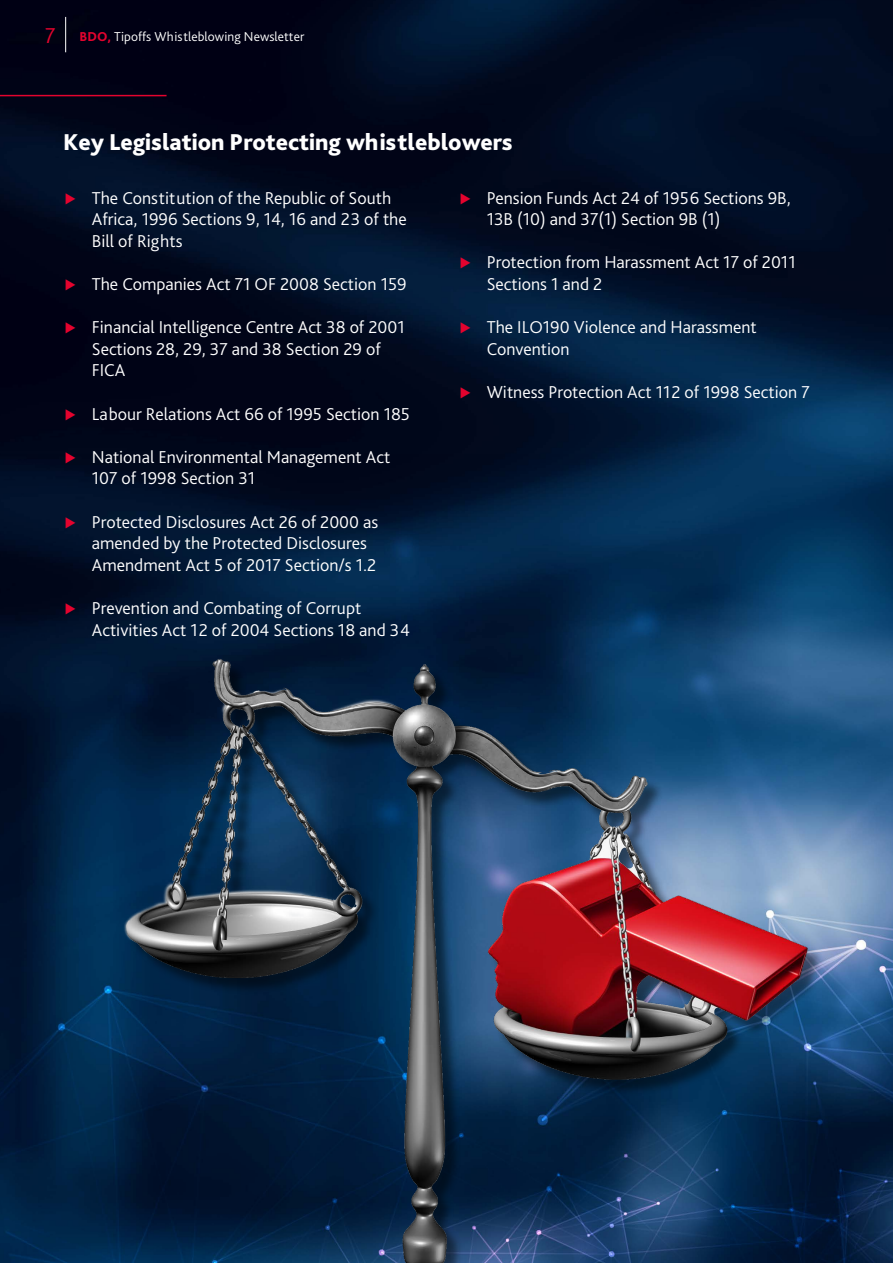
<style>
.page{position:relative;width:893px;height:1263px;background:#fff}
.page>*{position:absolute;margin:0;border:0;box-sizing:border-box;transform-origin:0 0}
.t1{font:800 24px "Bliss Pro";color:#fff}
.t2{font:300 18px/21.6px "Bliss Pro";color:#fff}
.t3{font:300 13.5px "Bliss Pro";letter-spacing:.005em;color:#fff}
.s1{font-size:22.5px;color:#e4032e}
.s2{font-weight:800;color:#e4032e}
.s3{font-family:"Proxima Nova";color:#e4032e}
</style>
<div class="page">
<img style="left:0;top:0;width:893px;height:454px">
<hr style="left:65px;top:17px;width:1px;height:35px;background:#fff">
<img style="left:0;top:454px;width:893px;height:809px">
<hr style="left:0;top:95px;width:167px;height:1px;background:#e4032e">
<p class="t3" style="left:45px;top:28px;width:261px"><span class="s1">7</span> <span class="s2">BDO,</span> Tipoffs Whistleblowing Newsletter</p>
<h1 class="t1" style="left:63px;top:127px;width:451px">Key Legislation Protecting whistleblowers</h1>
<p class="t2" style="left:92px;top:186px;width:316px;text-indent:-27px"><span class="s3">⊲</span> The Constitution of the Republic of South<br>Africa, 1996 Sections 9, 14, 16 and 23 of the<br>Bill of Rights</p>
<p class="t2" style="left:65px;top:273px;width:343px"><span class="s3">⊲</span> The Companies Act 71 OF 2008 Section 159</p>
<p class="t2" style="left:92px;top:316px;width:314px;text-indent:-27px"><span class="s3">⊲</span> Financial Intelligence Centre Act 38 of 2001<br>Sections 28, 29, 37 and 38 Section 29 of<br>FICA</p>
<p class="t2" style="left:65px;top:402px;width:347px"><span class="s3">⊲</span> Labour Relations Act 66 of 1995 Section 185</p>
<p class="t2" style="left:92px;top:446px;width:300px;text-indent:-27px"><span class="s3">⊲</span> National Environmental Management Act<br>107 of 1998 Section 31</p>
<p class="t2" style="left:92px;top:510px;width:288px;text-indent:-27px"><span class="s3">⊲</span> Protected Disclosures Act 26 of 2000 as amended by the Protected Disclosures<br>Amendment Act 5 of 2017 Section/s 1.2</p>
<p class="t2" style="left:92px;top:597px;width:320px;text-indent:-27px"><span class="s3">⊲</span> Prevention and Combating of Corrupt<br>Activities Act 12 of 2004 Sections 18 and 34</p>
<p class="t2" style="left:487px;top:186px;width:306px;text-indent:-27px"><span class="s3">⊲</span> Pension Funds Act 24 of 1956 Sections 9B,<br>13B (10) and 37(1) Section 9B (1)</p>
<p class="t2" style="left:487px;top:251px;width:310px;text-indent:-27px"><span class="s3">⊲</span> Protection from Harassment Act 17 of 2011<br>Sections 1 and 2</p>
<p class="t2" style="left:487px;top:316px;width:272px;text-indent:-27px"><span class="s3">⊲</span> The ILO190 Violence and Harassment<br>Convention</p>
<p class="t2" style="left:460px;top:381px;width:351px"><span class="s3">⊲</span> Witness Protection Act 112 of 1998 Section 7</p>
</div>
